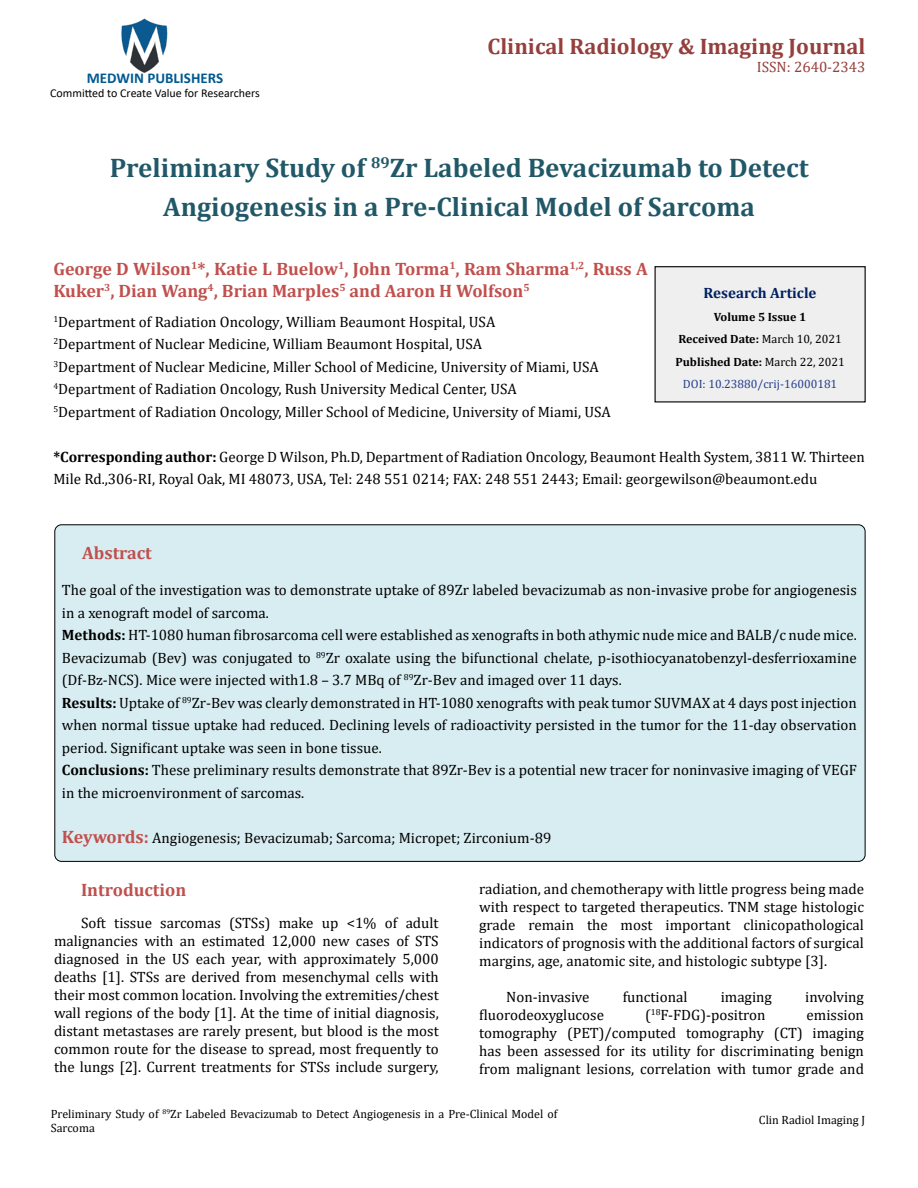
<style>
.page{position:relative;width:918px;height:1188px;background:#fff}
.page>*{position:absolute;margin:0;border:0;box-sizing:border-box;transform-origin:0 0}
.t1{font:700 27px/39px "Cambria";color:#215868;text-align:center}
.t2{font:700 22.5px "Cambria";color:#953f3c}
.t3{font:700 18px/22.5px "Cambria";color:#c0504d}
.t4{font:15px/18px "Cambria";color:#000}
.t5{font:700 15px "Calibri";color:#005991}
.t6{font:700 15px "Cambria";color:#002060}
.t7{font:15px "Cambria";color:#953f3c}
.t8{font:12px/14.4px "Cambria";color:#000}
.t9{font:700 12px/22.5px "Cambria";color:#000;text-align:center}
.t10{font:12px "Calibri";color:#000}
.s1{font-weight:700}
.s2{font-weight:400}
.s3{font-weight:400;color:#25408f}
.s4{font-weight:700;font-size:18px;color:#c0504d}
</style>
<div class="page">
<img style="left:121px;top:18px;width:47px;height:55px">
<div style="left:655px;top:267px;width:210px;height:135px;background:#efefef"></div>
<div style="left:655px;top:266px;width:211px;height:136px;border:1px solid #000"></div>
<div style="left:55px;top:525px;width:810px;height:336px;background:#d8edf2;border-radius:7px"></div>
<p class="t5" style="left:87px;top:67px;width:138px">MEDWIN PUBLISHERS</p>
<p class="t10" style="left:50px;top:85px;width:211px">Committed to Create Value for Researchers</p>
<h2 class="t2" style="left:487px;top:31px;width:379px">Clinical Radiology &amp; Imaging Journal</h2>
<p class="t7" style="left:757px;top:58px;width:110px">ISSN: 2640-2343</p>
<h1 class="t1" style="left:110px;top:148px;width:700px">Preliminary Study of <sup>89</sup>Zr Labeled Bevacizumab to Detect<br>Angiogenesis in a Pre-Clinical Model of Sarcoma</h1>
<p class="t3" style="left:53px;top:257px;width:596px">George D Wilson<sup>1</sup>*, Katie L Buelow<sup>1</sup>, John Torma<sup>1</sup>, Ram Sharma<sup>1,2</sup>, Russ A<br>Kuker<sup>3</sup>, Dian Wang<sup>4</sup>, Brian Marples<sup>5</sup> and Aaron H Wolfson<sup>5</sup></p>
<p class="t4" style="left:53px;top:310px;width:559px;line-height:22.5px"><sup>1</sup>Department of Radiation Oncology, William Beaumont Hospital, USA<br><sup>2</sup>Department of Nuclear Medicine, William Beaumont Hospital, USA<br><sup>3</sup>Department of Nuclear Medicine, Miller School of Medicine, University of Miami, USA <sup>4</sup>Department of Radiation Oncology, Rush University Medical Center, USA<br><sup>5</sup>Department of Radiation Oncology, Miller School of Medicine, University of Miami, USA</p>
<p class="t4" style="left:53px;top:445px;width:813px;line-height:22.5px"><span class="s1">*Corresponding author:</span> George D Wilson, Ph.D, Department of Radiation Oncology, Beaumont Health System, 3811 W. Thirteen<br>Mile Rd.,306-RI, Royal Oak, MI 48073, USA, Tel: 248 551 0214; FAX: 248 551 2443; Email: georgewilson@beaumont.edu</p>
<p class="t6" style="left:704px;top:283px;width:114px">Research Article</p>
<p class="t9" style="left:675px;top:305px;width:171px">Volume 5 Issue 1<br>Received Date: <span class="s2">March 10, 2021<br></span>Published Date: <span class="s2">March 22, 2021<br></span><span class="s3">DOI: 10.23880/crij-16000181</span></p>
<p class="t3" style="left:82px;top:541px;width:71px">Abstract</p>
<p class="t4" style="left:62px;top:579px;width:797px;line-height:22.5px">The goal of the investigation was to demonstrate uptake of 89Zr labeled bevacizumab as non-invasive probe for angiogenesis in a xenograft model of sarcoma.<br><span class="s1">Methods:</span> HT-1080 human fibrosarcoma cell were established as xenografts in both athymic nude mice and BALB/c nude mice.<br>Bevacizumab (Bev) was conjugated to <sup>89</sup>Zr oxalate using the bifunctional chelate, p-isothiocyanatobenzyl-desferrioxamine (Df-Bz-NCS). Mice were injected with1.8 – 3.7 MBq of <sup>89</sup>Zr-Bev and imaged over 11 days.<br><span class="s1">Results:</span> Uptake of <sup>89</sup>Zr-Bev was clearly demonstrated in HT-1080 xenografts with peak tumor SUVMAX at 4 days post injection when normal tissue uptake had reduced. Declining levels of radioactivity persisted in the tumor for the 11-day observation period. Significant uptake was seen in bone tissue.<br><span class="s1">Conclusions:</span> These preliminary results demonstrate that 89Zr-Bev is a potential new tracer for noninvasive imaging of VEGF in the microenvironment of sarcomas.</p>
<p class="t4" style="left:62px;top:829px;width:491px"><span class="s4">Keywords:</span> Angiogenesis; Bevacizumab; Sarcoma; Micropet; Zirconium-89</p>
<p class="t3" style="left:81px;top:878px;width:107px">Introduction</p>
<p class="t4" style="left:54px;top:914px;width:386px;text-align:justify;text-indent:27px">Soft tissue sarcomas (STSs) make up &lt;1% of adult malignancies with an estimated 12,000 new cases of STS diagnosed in the US each year, with approximately 5,000 deaths [1]. STSs are derived from mesenchymal cells with their most common location. Involving the extremities/chest wall regions of the body [1]. At the time of initial diagnosis, distant metastases are rarely present, but blood is the most common route for the disease to spread, most frequently to the lungs [2]. Current treatments for STSs include surgery,</p>
<p class="t4" style="left:479px;top:880px;width:386px;text-align:justify">radiation, and chemotherapy with little progress being made with respect to targeted therapeutics. TNM stage histologic grade remain the most important clinicopathological indicators of prognosis with the additional factors of surgical margins, age, anatomic site, and histologic subtype [3].</p>
<p class="t4" style="left:506px;top:988px;width:85px">Non-invasive</p>
<p class="t4" style="left:623px;top:988px;width:66px">functional</p>
<p class="t4" style="left:721px;top:988px;width:53px">imaging</p>
<p class="t4" style="left:805px;top:988px;width:60px">involving</p>
<p class="t4" style="left:479px;top:1006px;width:126px">fluorodeoxyglucose</p>
<p class="t4" style="left:645px;top:1006px;width:122px">(<sup>18</sup>F-FDG)-positron</p>
<p class="t4" style="left:479px;top:1006px;width:386px;text-align:justify;text-indent:327px">emission tomography (PET)/computed tomography (CT) imaging has been assessed for its utility for discriminating benign from malignant lesions, correlation with tumor grade and</p>
<p class="t8" style="left:51px;top:1106px;width:508px">Preliminary Study of <sup>89</sup>Zr Labeled Bevacizumab to Detect Angiogenesis in a Pre-Clinical Model of<br>Sarcoma</p>
<p class="t8" style="left:759px;top:1113px;width:108px">Clin Radiol Imaging J</p>
</div>
